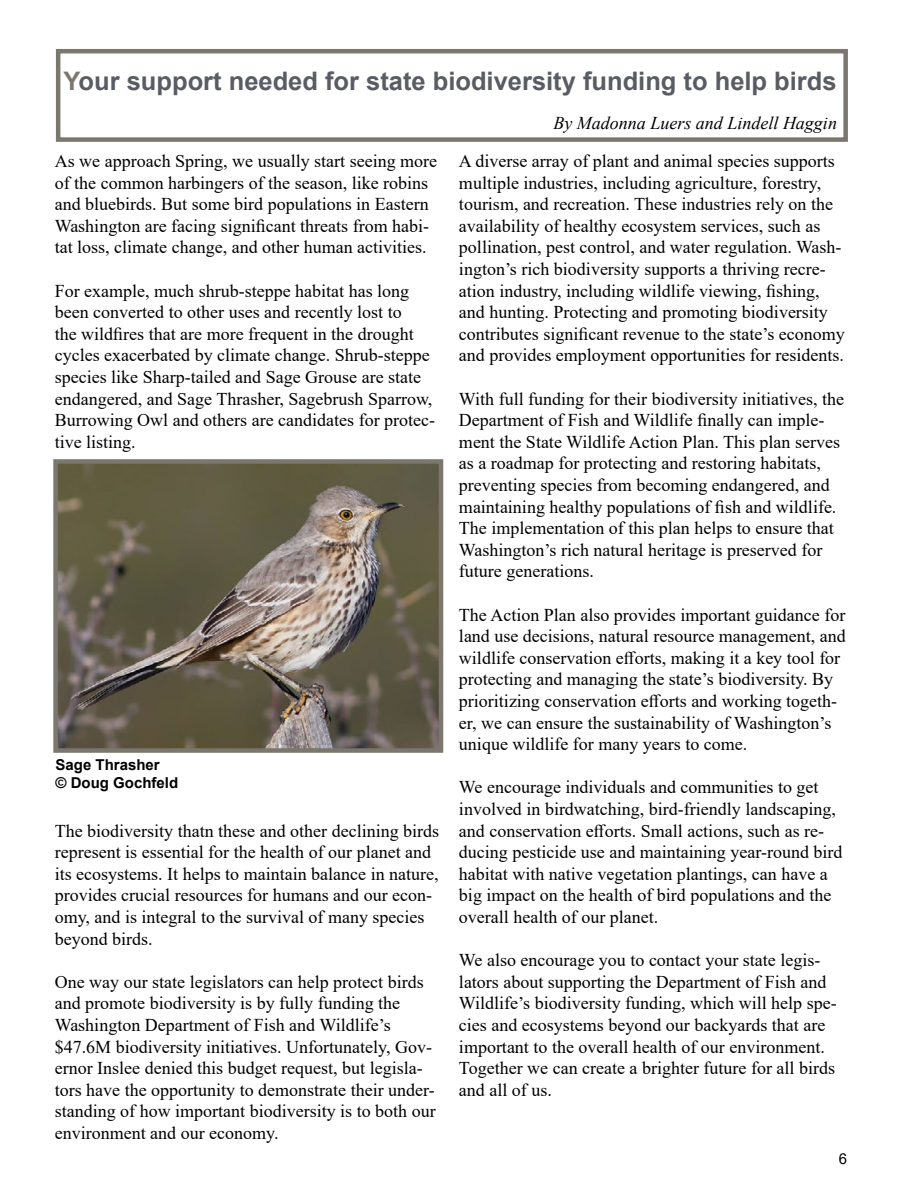
<style>
.page{position:relative;width:900px;height:1200px;background:#fff}
.page>*{position:absolute;margin:0;border:0;box-sizing:border-box;transform-origin:0 0}
.t1{font:700 25.5px "Arial";color:#595c64}
.t2{font:18px/21.6px "Times New Roman";color:#000}
.t3{font:italic 18px "Times New Roman";color:#000}
.t4{font:700 15px/18px "Arial";color:#000}
.t5{font:15px "Arial";color:#000}
.s1{color:#7b766e}
</style>
<div class="page">
<div style="left:56px;top:49px;width:792px;height:93px;border:4px solid #7b766e"></div>
<img style="left:58px;top:464px;width:380px;height:284px">
<div style="left:53px;top:459px;width:390px;height:294px;border:4px solid #7b766e"></div>
<h1 class="t1" style="left:63px;top:63px;width:775px"><span class="s1">Y</span>our support needed for state biodiversity funding to help birds</h1>
<p class="t3" style="left:554px;top:111px;width:285px">By Madonna Luers and Lindell Haggin</p>
<p class="t2" style="left:55px;top:150px;width:384px">As we approach Spring, we usually start seeing more of the common harbingers of the season, like robins and bluebirds. But some bird populations in Eastern Washington are facing significant threats from habi&shy;tat loss, climate change, and other human activities.</p>
<p class="t2" style="left:55px;top:279px;width:382px">For example, much shrub-steppe habitat has long been converted to other uses and recently lost to<br>the wildfires that are more frequent in the drought cycles exacerbated by climate change. Shrub-steppe species like Sharp-tailed and Sage Grouse are state endangered, and Sage Thrasher, Sagebrush Sparrow, Burrowing Owl and others are candidates for protec&shy;tive listing.</p>
<p class="t4" style="left:56px;top:756px;width:124px">Sage Thrasher<br>© Doug Gochfeld</p>
<p class="t2" style="left:55px;top:819px;width:386px">The biodiversity thatn these and other declining birds represent is essential for the health of our planet and its ecosystems. It helps to maintain balance in nature, provides crucial resources for humans and our econ&shy;omy, and is integral to the survival of many species beyond birds.</p>
<p class="t2" style="left:55px;top:970px;width:383px">One way our state legislators can help protect birds and promote biodiversity is by fully funding the Washington Department of Fish and Wildlife’s $47.6M biodiversity initiatives. Unfortunately, Gov&shy;ernor Inslee denied this budget request, but legisla&shy;tors have the opportunity to demonstrate their under&shy;standing of how important biodiversity is to both our environment and our economy.</p>
<p class="t2" style="left:459px;top:150px;width:387px">A diverse array of plant and animal species supports multiple industries, including agriculture, forestry, tourism, and recreation. These industries rely on the availability of healthy ecosystem services, such as pollination, pest control, and water regulation. Wash&shy;ington’s rich biodiversity supports a thriving recre&shy;ation industry, including wildlife viewing, fishing, and hunting. Protecting and promoting biodiversity contributes significant revenue to the state’s economy and provides employment opportunities for residents.</p>
<p class="t2" style="left:459px;top:387px;width:387px">With full funding for their biodiversity initiatives, the Department of Fish and Wildlife finally can imple&shy;ment the State Wildlife Action Plan. This plan serves as a roadmap for protecting and restoring habitats, preventing species from becoming endangered, and maintaining healthy populations of fish and wildlife.<br>The implementation of this plan helps to ensure that Washington’s rich natural heritage is preserved for future generations.</p>
<p class="t2" style="left:459px;top:603px;width:388px">The Action Plan also provides important guidance for land use decisions, natural resource management, and wildlife conservation efforts, making it a key tool for protecting and managing the state’s biodiversity. By prioritizing conservation efforts and working togeth&shy;er, we can ensure the sustainability of Washington’s unique wildlife for many years to come.</p>
<p class="t2" style="left:459px;top:776px;width:385px">We encourage individuals and communities to get involved in birdwatching, bird-friendly landscaping, and conservation efforts. Small actions, such as re&shy;ducing pesticide use and maintaining year-round bird habitat with native vegetation plantings, can have a big impact on the health of bird populations and the overall health of our planet.</p>
<p class="t2" style="left:459px;top:949px;width:379px">We also encourage you to contact your state legis&shy;lators about supporting the Department of Fish and Wildlife’s biodiversity funding, which will help spe&shy;cies and ecosystems beyond our backyards that are important to the overall health of our environment.<br>Together we can create a brighter future for all birds and all of us.</p>
<p class="t5" style="left:839px;top:1149px;width:10px">6</p>
</div>
